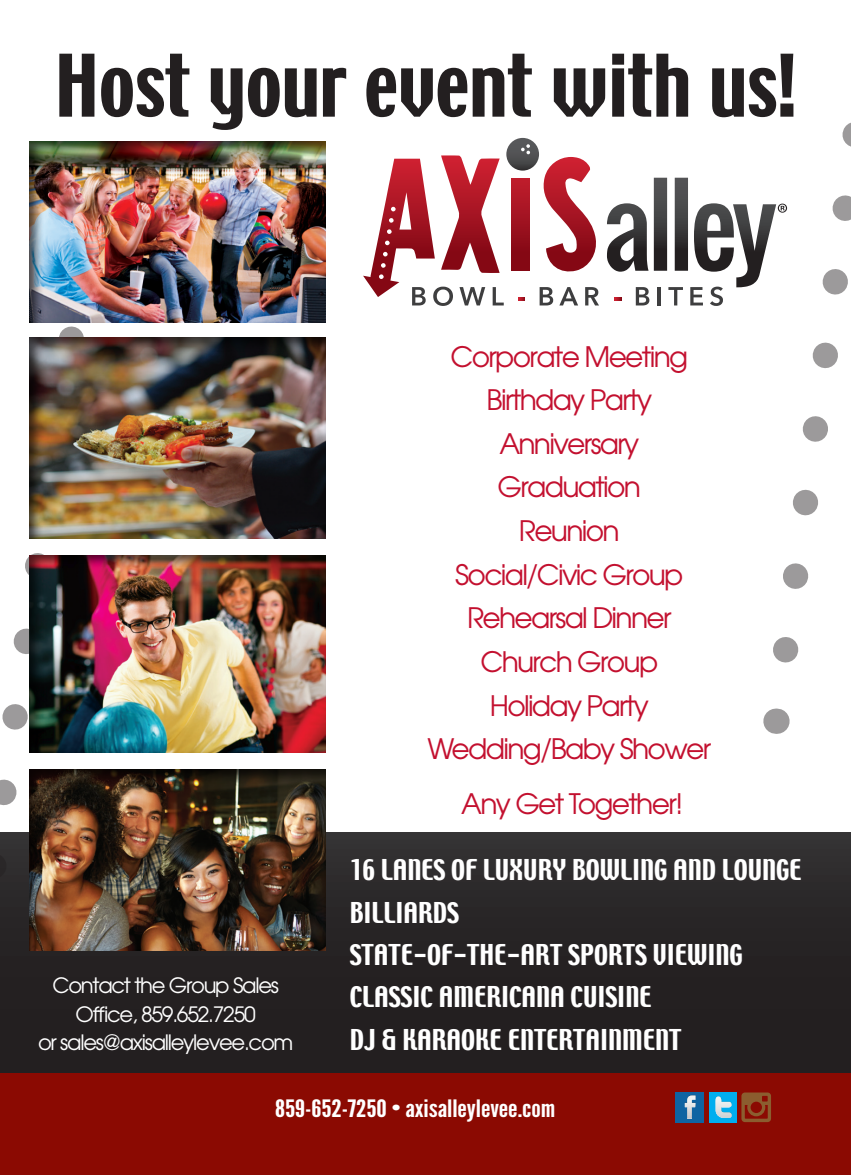
<style>
.page{position:relative;width:851px;height:1175px;background:#fff}
.page>*{position:absolute;margin:0;border:0;box-sizing:border-box;transform-origin:0 0}
.t1{font:76.5px "Techno";color:#231f20}
.t2{font:28.12px "Avant Garde";letter-spacing:-.06em;color:#c3102f}
.t3{font:25.43px/42.3px "Techno";color:#fff}
.t4{font:23.85px "League Gothic";color:#fff;scale:1.22 1}
.t5{font:21.15px/28.1px "Avant Garde";letter-spacing:-.06em;color:#fff;text-align:center}
</style>
<div class="page">
<div style="left:0;top:832px;width:850px;height:241px;background:linear-gradient(to bottom,#312f30,#1f1b1c)"></div>
<div style="left:0;top:1073px;width:850px;height:101px;background:#8b0a02"></div>
<svg style="left:543px;top:157px;width:53px;height:115px"></svg>
<div style="left:511px;top:178px;width:18px;height:93px;background:linear-gradient(to bottom,#bf1d2d,#7c0511)"></div>
<svg style="left:506px;top:138px;width:33px;height:33px"></svg>
<svg style="left:521px;top:144px;width:9px;height:10px"></svg>
<svg style="left:518px;top:298px;width:7px;height:2px"></svg>
<svg style="left:539px;top:287px;width:14px;height:18px"></svg>
<svg style="left:559px;top:287px;width:19px;height:18px"></svg>
<svg style="left:585px;top:287px;width:14px;height:18px"></svg>
<svg style="left:363px;top:155px;width:140px;height:151px"></svg>
<svg style="left:607px;top:178px;width:145px;height:128px"></svg>
<svg style="left:0;top:326px;width:84px;height:531px"></svg>
<svg style="left:0;top:853px;width:1px;height:25px"></svg>
<svg style="left:752px;top:123px;width:98px;height:590px"></svg>
<svg style="left:776px;top:708px;width:1px;height:26px"></svg>
<div style="left:26px;top:141px;width:301px;height:184px;background:#231f20;opacity:.75"></div>
<div style="left:28px;top:335px;width:300px;height:205px;background:#231f20;opacity:.75"></div>
<div style="left:26px;top:769px;width:301px;height:184px;background:#231f20;opacity:.75"></div>
<div style="left:28px;top:551px;width:300px;height:204px;background:#231f20;opacity:.75"></div>
<div style="left:708px;top:1092px;width:28px;height:30px;background:#00aeef"></div>
<div style="left:675px;top:1092px;width:28px;height:30px;background:#0e64a2"></div>
<svg style="left:715px;top:1096px;width:17px;height:22px"></svg>
<svg style="left:684px;top:1095px;width:11px;height:23px"></svg>
<svg style="left:741px;top:1092px;width:30px;height:30px"></svg>
<p class="t1" style="left:55px;top:34px;width:743px">Host your event with us!</p>
<p class="t5" style="left:52px;top:971px;width:228px">Contact the Group Sales<br>Office, 859.652.7250</p>
<p class="t5" style="left:38px;top:1027px;width:257px">or sales@axisalleylevee.com</p>
<p class="t2" style="left:450px;top:339px;width:239px">Corporate Meeting</p>
<p class="t2" style="left:486px;top:382px;width:167px">Birthday Party</p>
<p class="t2" style="left:499px;top:426px;width:141px">Anniversary</p>
<p class="t2" style="left:497px;top:469px;width:145px">Graduation</p>
<p class="t2" style="left:519px;top:513px;width:102px">Reunion</p>
<p class="t2" style="left:455px;top:557px;width:230px">Social/Civic Group</p>
<p class="t2" style="left:467px;top:600px;width:206px">Rehearsal Dinner</p>
<p class="t2" style="left:480px;top:644px;width:179px">Church Group</p>
<p class="t2" style="left:490px;top:688px;width:161px">Holiday Party</p>
<p class="t2" style="left:427px;top:731px;width:285px">Wedding/Baby Shower</p>
<p class="t2" style="left:461px;top:786px;width:224px">Any Get Together!</p>
<p class="t3" style="left:350px;top:850px;width:453px">16 LANES OF LUXURY BOWLING AND LOUNGE<br>BILLIARDS</p>
<p class="t3" style="left:350px;top:935px;width:394px">STATE-OF-THE-ART SPORTS VIEWING<br>CLASSIC AMERICANA CUISINE<br>DJ &amp; KARAOKE ENTERTAINMENT</p>
<p class="t4" style="left:275px;top:1093px;width:231px">859-652-7250 • axisalleylevee.com</p>
</div>
